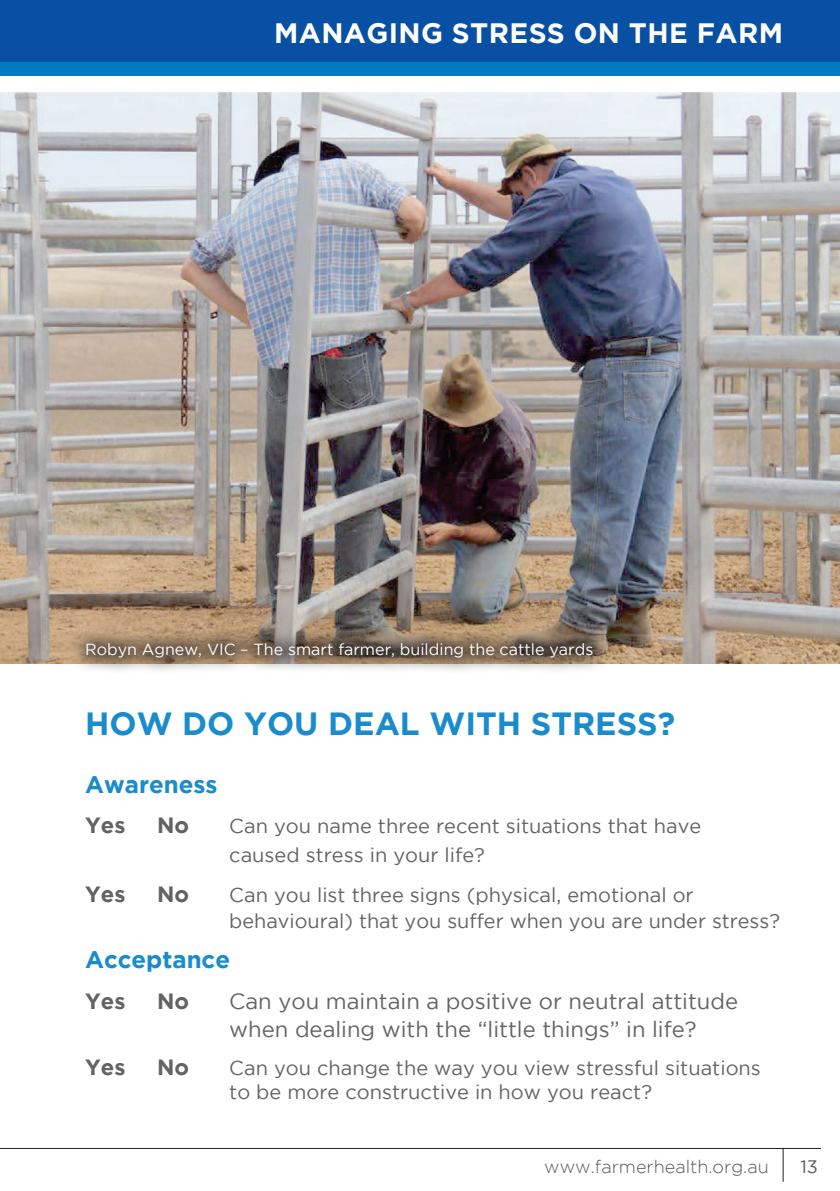
<style>
.page{position:relative;width:840px;height:1191px;background:#fff}
.page>*{position:absolute;margin:0;border:0;box-sizing:border-box;transform-origin:0 0}
.Body{font:700 32px "Gotham";color:#1a8bcc}
.t1{font:700 28px "Gotham";letter-spacing:.015em;color:#fff}
.Body-2{font:700 24px "Gotham";color:#1a8bcc}
.Body-3{font:22px "Gotham";color:#636366}
.Body-4{font:700 22px "Gotham";color:#636366}
.Body-5{font:20px "Gotham";color:#636366}
.t2{font:300 18px "Gotham";color:#57585a}
.t3{font:18px "Gotham";color:#57585a}
.Body-6{font:16px "Gotham";color:#fff}
</style>
<div class="page">
<div style="left:0;top:0;width:839px;height:75px;background:#007bc3"></div>
<div style="left:0;top:0;width:839px;height:62px;background:#0850a3"></div>
<hr style="left:0;top:1148px;width:820px;height:1px;background:#231f20">
<hr style="left:782px;top:1148px;width:1px;height:33px;background:#231f20">
<img style="left:0;top:92px;width:839px;height:571px">
<svg style="left:68px;top:626px;width:541px;height:45px;background:#988674"></svg>
<h2 class="t1" style="left:274px;top:17px;width:510px">MANAGING STRESS ON THE FARM</h2>
<p class="Body-6" style="left:85px;top:641px;width:509px">Robyn Agnew, VIC – The smart farmer, building the cattle yards</p>
<p class="Body" style="left:85px;top:705px;width:591px">HOW DO YOU DEAL WITH STRESS?</p>
<p class="Body-2" style="left:85px;top:770px;width:134px">Awareness</p>
<p class="Body-4" style="left:85px;top:812px;width:42px">Yes</p>
<p class="Body-4" style="left:157px;top:812px;width:33px">No</p>
<p class="Body-5" style="left:229px;top:814px;width:473px">Can you name three recent situations that have</p>
<p class="Body-5" style="left:229px;top:843px;width:257px">caused stress in your life?</p>
<p class="Body-4" style="left:85px;top:881px;width:42px">Yes</p>
<p class="Body-4" style="left:157px;top:881px;width:33px">No</p>
<p class="Body-5" style="left:229px;top:883px;width:465px">Can you list three signs (physical, emotional or</p>
<p class="Body-5" style="left:229px;top:910px;width:552px">behavioural) that you suffer when you are under stress?</p>
<p class="Body-2" style="left:85px;top:946px;width:146px">Acceptance</p>
<p class="Body-4" style="left:85px;top:988px;width:42px">Yes</p>
<p class="Body-4" style="left:157px;top:988px;width:33px">No</p>
<p class="Body-3" style="left:229px;top:988px;width:510px">Can you maintain a positive or neutral attitude</p>
<p class="Body-3" style="left:229px;top:1017px;width:468px">when dealing with the “little things” in life?</p>
<p class="Body-4" style="left:85px;top:1054px;width:42px">Yes</p>
<p class="Body-4" style="left:157px;top:1054px;width:33px">No</p>
<p class="Body-5" style="left:229px;top:1057px;width:533px">Can you change the way you view stressful situations</p>
<p class="Body-5" style="left:229px;top:1081px;width:424px">to be more constructive in how you react?</p>
<p class="t2" style="left:544px;top:1156px;width:226px">www.farmerhealth.org.au</p>
<p class="t3" style="left:800px;top:1156px;width:19px">13</p>
</div>
